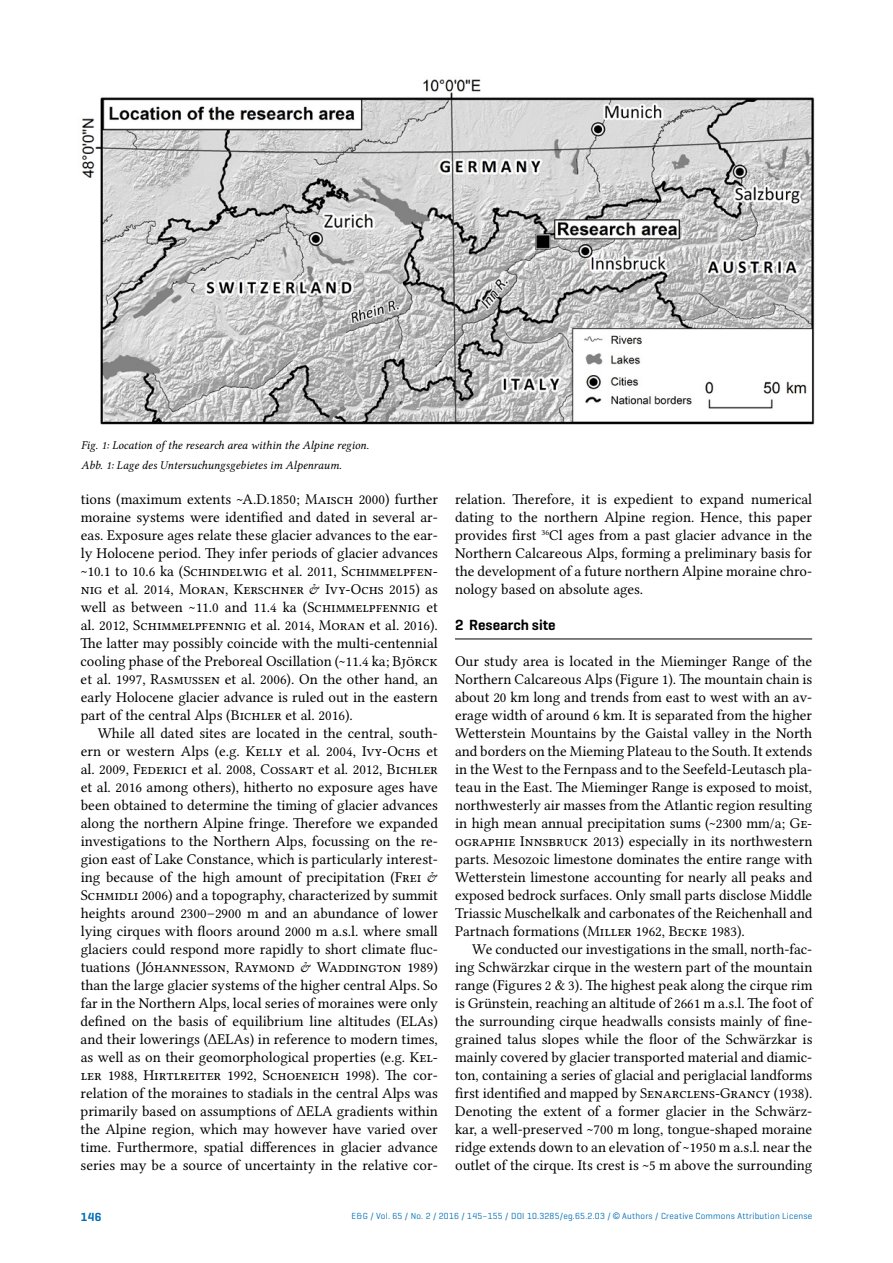
<style>
.page{position:relative;width:893px;height:1263px;background:#fff}
.page>*{position:absolute;margin:0;border:0;box-sizing:border-box;transform-origin:0 0}
.t1{font:15px/18px "Lin Libertine O";color:#000;text-align:justify}
.t2{font:600 15px "Geogrotesque";color:#000}
.t3{font:12px/19.8px "Lin Libertine OI";color:#000}
.t4{font:600 12px "Geogrotesque";color:#006eb6}
.t5{font:9px "Geogrotesque";letter-spacing:.025em;color:#006eb6}
.s1{font-family:"Arial"}
</style>
<div class="page">
<hr style="left:455px;top:639px;width:357px;height:1px;background:#000">
<img style="left:81px;top:79px;width:734px;height:346px">
<p class="t3" style="left:81px;top:435px;width:290px">Fig. 1: Location of the research area within the Alpine region.<br>Abb. 1: Lage des Untersuchungsgebietes im Alpenraum.</p>
<p class="t1" style="left:81px;top:490px;width:359px">tions (maximum extents ~A.D.1850; Maisch 2000) further moraine systems were identified and dated in several ar&shy;eas. Exposure ages relate these glacier advances to the ear&shy;ly Holocene period. They infer periods of glacier advances ~10.1 to 10.6 ka (Schindelwig et al. 2011, Schimmelpfen&shy;nig et al. 2014, Moran, Kerschner &amp; Ivy-Ochs 2015) as well as between ~11.0 and 11.4 ka (Schimmelpfennig et al. 2012, Schimmelpfennig et al. 2014, Moran et al. 2016).<br>The latter may possibly coincide with the multi-centennial cooling phase of the Preboreal Oscillation (~11.4 ka; Björck et al. 1997, Rasmussen et al. 2006). On the other hand, an early Holocene glacier advance is ruled out in the eastern part of the central Alps (Bichler et al. 2016).</p>
<p class="t1" style="left:81px;top:724px;width:359px;text-indent:17px">While all dated sites are located in the central, south&shy;ern or western Alps (e.g. Kelly et al. 2004, Ivy-Ochs et al. 2009, Federici et al. 2008, Cossart et al. 2012, Bichler et al. 2016 among others), hitherto no exposure ages have been obtained to determine the timing of glacier advances along the northern Alpine fringe. Therefore we expanded investigations to the Northern Alps, focussing on the re&shy;gion east of Lake Constance, which is particularly interest&shy;ing because of the high amount of precipitation (Frei &amp; Schmidli 2006) and a topography, characterized by summit heights around 2300–2900 m and an abundance of lower lying cirques with floors around 2000 m a.s.l. where small glaciers could respond more rapidly to short climate fluc&shy;tuations (Jóhannesson, Raymond &amp; Waddington 1989) than the large glacier systems of the higher central Alps. So far in the Northern Alps, local series of moraines were only defined on the basis of equilibrium line altitudes (ELAs) and their lowerings (ΔELAs) in reference to modern times, as well as on their geomorphological properties (e.g. Kel&shy;ler 1988, Hirtlreiter 1992, Schoeneich 1998). The cor&shy;relation of the moraines to stadials in the central Alps was primarily based on assumptions of ΔELA gradients within the Alpine region, which may however have varied over time. Furthermore, spatial differences in glacier advance series may be a source of uncertainty in the relative cor-</p>
<p class="t1" style="left:455px;top:490px;width:359px">relation. Therefore, it is expedient to expand numerical dating to the northern Alpine region. Hence, this paper provides first <sup>36</sup>Cl ages from a past glacier advance in the Northern Calcareous Alps, forming a preliminary basis for the development of a future northern Alpine moraine chro&shy;nology based on absolute ages.</p>
<p class="t2" style="left:455px;top:616px;width:102px">2 Research site</p>
<p class="t1" style="left:455px;top:652px;width:359px">Our study area is located in the Mieminger Range of the Northern Calcareous Alps (Figure 1). The mountain chain is about 20 km long and trends from east to west with an av&shy;erage width of around 6 km. It is separated from the higher Wetterstein Mountains by the Gaistal valley in the North and borders on the Mieming Plateau to the South. It extends in the West to the Fernpass and to the Seefeld-Leutasch pla&shy;teau in the East. The Mieminger Range is exposed to moist, northwesterly air masses from the Atlantic region resulting in high mean annual precipitation sums (~2300 mm/a; Ge&shy;ographie Innsbruck 2013) especially in its northwestern parts. Mesozoic limestone dominates the entire range with Wetterstein limestone accounting for nearly all peaks and exposed bedrock surfaces. Only small parts disclose Middle Triassic Muschelkalk and carbonates of the Reichenhall and Partnach formations (Miller 1962, Becke 1983).</p>
<p class="t1" style="left:455px;top:940px;width:359px;text-indent:17px">We conducted our investigations in the small, north-fac&shy;ing Schwärzkar cirque in the western part of the mountain range (Figures 2 &amp; 3). The highest peak along the cirque rim is Grünstein, reaching an altitude of 2661 m a.s.l. The foot of the surrounding cirque headwalls consists mainly of fine&shy;grained talus slopes while the floor of the Schwärzkar is mainly covered by glacier transported material and diamic&shy;ton, containing a series of glacial and periglacial landforms first identified and mapped by Senarclens-Grancy (1938).<br>Denoting the extent of a former glacier in the Schwärz&shy;kar, a well-preserved ~700 m long, tongue-shaped moraine ridge extends down to an elevation of ~1950 m a.s.l. near the outlet of the cirque. Its crest is ~5 m above the surrounding</p>
<p class="t4" style="left:81px;top:1209px;width:22px">146</p>
<p class="t5" style="left:352px;top:1210px;width:462px">E&amp;G / Vol. 65 / No. 2 / 2016 / 145–155 / DOI 10.3285/eg.65.2.03 / <span class="s1">©</span> Authors / Creative Commons Attribution License</p>
</div>
